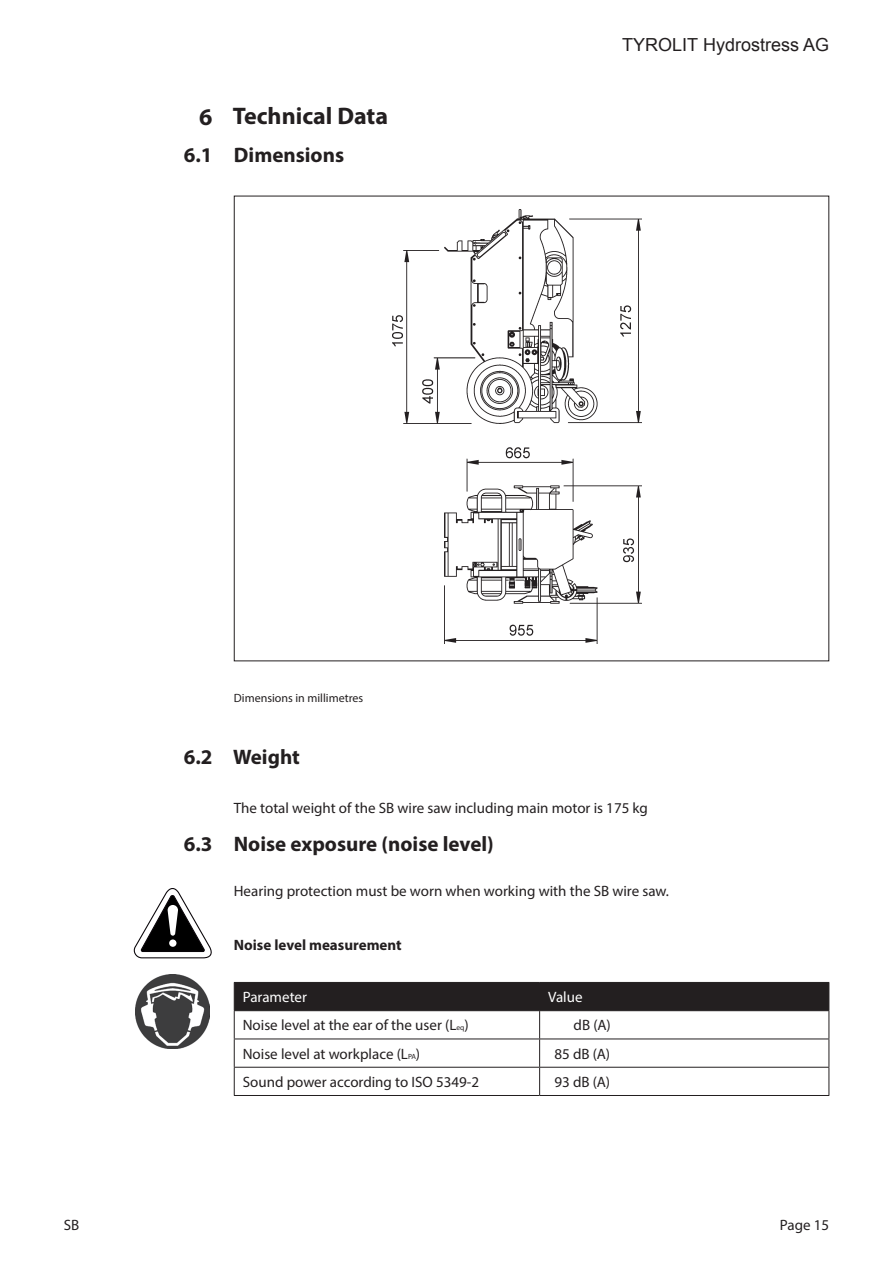
<style>
.page{position:relative;width:893px;height:1263px;background:#fff}
.page>*{position:absolute;margin:0;border:0;box-sizing:border-box;transform-origin:0 0}
.t1{font:700 24px "Myriad Pro";color:#231f20}
.t2{font:700 21px "Myriad Pro";color:#231f20}
.t3{font:18px "Arial";color:#231f20}
.t4{font:15px "Myriad Pro";color:#231f20}
.t5{font:700 15px "Myriad Pro";color:#231f20}
.t6{font:15px "Myriad Pro";color:#fff}
.t7{font:12px "Myriad Pro";color:#231f20}
.s1{font-size:7.5px}
</style>
<div class="page">
<svg style="left:234px;top:982px;width:595px;height:113px"></svg>
<hr style="left:540px;top:1095px;width:289px;height:1px;background:#231f20">
<hr style="left:234px;top:1095px;width:306px;height:1px;background:#231f20">
<img style="left:392px;top:210px;width:249px;height:433px">
<svg style="left:133px;top:888px;width:79px;height:70px"></svg>
<img style="left:136px;top:975px;width:73px;height:73px">
<h1 class="t1" style="left:199px;top:101px;width:15px">6</h1>
<h2 class="t2" style="left:184px;top:142px;width:30px">6.1</h2>
<h1 class="t1" style="left:233px;top:101px;width:157px">Technical Data</h1>
<h2 class="t2" style="left:234px;top:141px;width:112px">Dimensions</h2>
<p class="t3" style="left:622px;top:33px;width:209px">TYROLIT Hydrostress AG</p>
<h2 class="t2" style="left:184px;top:743px;width:30px">6.2</h2>
<h2 class="t2" style="left:184px;top:830px;width:30px">6.3</h2>
<p class="t7" style="left:234px;top:690px;width:131px">Dimensions in millimetres</p>
<h2 class="t2" style="left:233px;top:743px;width:68px">Weight</h2>
<p class="t4" style="left:234px;top:798px;width:416px">The total weight of the SB wire saw including main motor is 175 kg</p>
<h2 class="t2" style="left:234px;top:830px;width:261px">Noise exposure (noise level)</h2>
<p class="t4" style="left:234px;top:882px;width:437px">Hearing protection must be worn when working with the SB wire saw.</p>
<p class="t5" style="left:234px;top:936px;width:169px">Noise level measurement</p>
<p class="t6" style="left:243px;top:988px;width:66px">Parameter</p>
<p class="t6" style="left:548px;top:988px;width:36px">Value</p>
<p class="t4" style="left:243px;top:1016px;width:227px">Noise level at the ear of the user (L<span class="s1">eq</span>)</p>
<p class="t4" style="left:574px;top:1016px;width:39px">dB (A)</p>
<p class="t4" style="left:243px;top:1044px;width:179px">Noise level at workplace (L<span class="s1">PA</span>)</p>
<p class="t4" style="left:554px;top:1044px;width:57px">85 dB (A)</p>
<p class="t4" style="left:243px;top:1073px;width:238px">Sound power according to ISO 5349-2</p>
<p class="t4" style="left:554px;top:1073px;width:57px">93 dB (A)</p>
<p class="t4" style="left:64px;top:1215px;width:17px">SB</p>
<p class="t4" style="left:780px;top:1215px;width:51px">Page 15</p>
</div>
